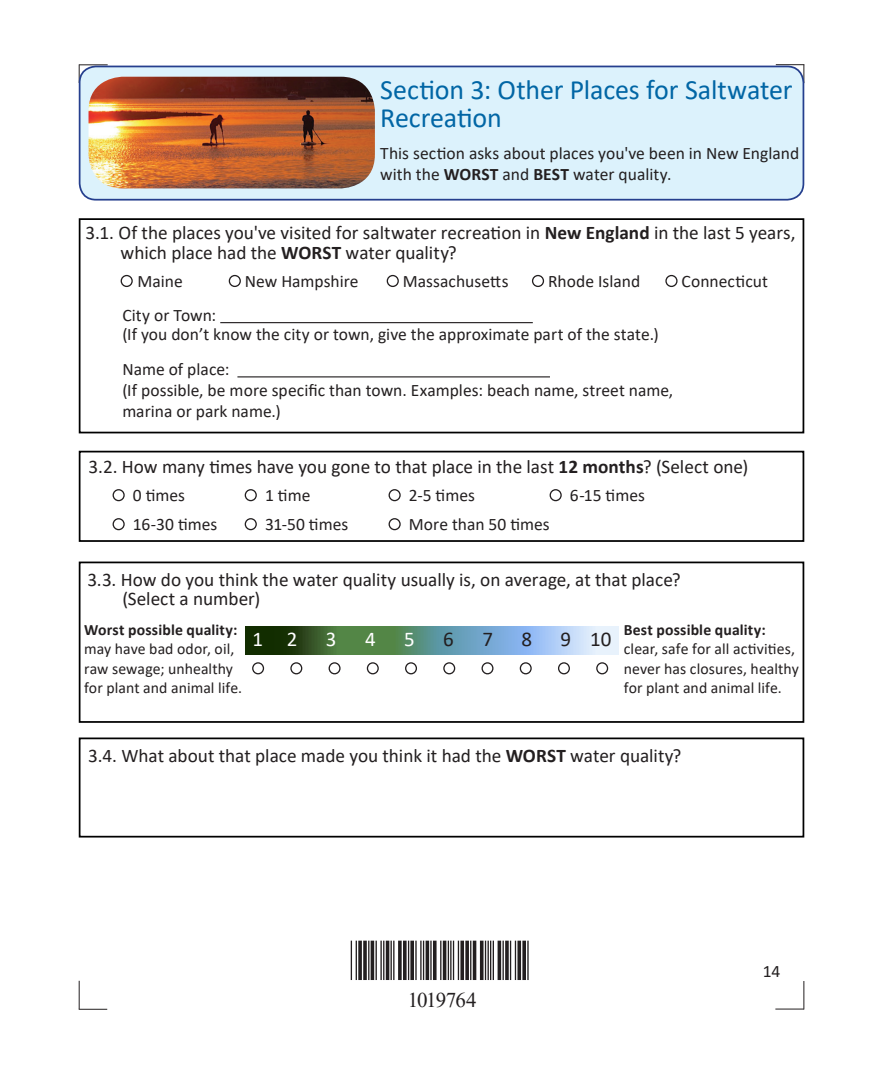
<style>
.page{position:relative;width:882px;height:1071px;background:#fff}
.page>*{position:absolute;margin:0;border:0;box-sizing:border-box;transform-origin:0 0}
.t1{font:52.5px "Free 3 of 9";letter-spacing:-.005em;color:#231f20}
.heading_1{font:28px/28px "Calibri";letter-spacing:-.005em;color:#0166a5}
.t2{font:21px "Times New Roman";letter-spacing:-.05em;color:#231f20}
.t3{font:21px "Calibri";color:#231f20}
.t4{font:21px "Calibri";color:#fff}
._3_1{font:19.25px/19.2px "Calibri";letter-spacing:-.005em;color:#231f20}
.heading_1-2{font:17.5px/21px "Calibri";letter-spacing:.005em;color:#231f20}
.t5{font:15.75px "Calibri";letter-spacing:.005em;color:#231f20}
.t6{font:700 15.75px "Calibri";letter-spacing:.01em;color:#231f20}
.s1{font-weight:700}
</style>
<div class="page">
<svg style="left:775px;top:981px;width:29px;height:29px"></svg>
<svg style="left:79px;top:981px;width:28px;height:29px"></svg>
<svg style="left:79px;top:64px;width:29px;height:14px"></svg>
<svg style="left:776px;top:64px;width:28px;height:14px"></svg>
<div style="left:79px;top:218px;width:725px;height:215px;border:2px solid #000"></div>
<div style="left:80px;top:66px;width:723px;height:134px;background:#dcf2fc;border-radius:16px"></div>
<div style="left:79px;top:66px;width:725px;height:135px;border:2px solid #253f8e;border-radius:16px"></div>
<hr style="left:220px;top:322px;width:313px;height:1px;background:#231f20">
<hr style="left:237px;top:376px;width:313px;height:1px;background:#231f20">
<div style="left:121px;top:275px;width:12px;height:12px;border:1px solid #231f20;border-radius:50%"></div>
<div style="left:229px;top:275px;width:12px;height:12px;border:1px solid #231f20;border-radius:50%"></div>
<div style="left:387px;top:275px;width:12px;height:12px;border:1px solid #231f20;border-radius:50%"></div>
<svg style="left:533px;top:276px;width:10px;height:10px"></svg>
<div style="left:532px;top:275px;width:12px;height:12px;border:1px solid #231f20;border-radius:50%"></div>
<svg style="left:666px;top:276px;width:11px;height:10px"></svg>
<div style="left:665px;top:275px;width:13px;height:12px;border:1px solid #231f20;border-radius:50%"></div>
<div style="left:79px;top:451px;width:725px;height:91px;border:2px solid #000"></div>
<img style="left:89px;top:77px;width:286px;height:111px">
<div style="left:79px;top:562px;width:725px;height:161px;border:2px solid #000"></div>
<div style="left:79px;top:738px;width:725px;height:100px;border:2px solid #000"></div>
<svg style="left:245px;top:627px;width:373px;height:27px;background:#6b928b"></svg>
<div style="left:252px;top:662px;width:12px;height:12px;border:1px solid #231f20;border-radius:50%"></div>
<svg style="left:291px;top:663px;width:11px;height:11px"></svg>
<div style="left:290px;top:662px;width:12px;height:12px;border:1px solid #231f20;border-radius:50%"></div>
<svg style="left:329px;top:663px;width:11px;height:11px"></svg>
<div style="left:329px;top:662px;width:12px;height:12px;border:1px solid #231f20;border-radius:50%"></div>
<div style="left:367px;top:662px;width:12px;height:12px;border:1px solid #231f20;border-radius:50%"></div>
<div style="left:405px;top:662px;width:12px;height:12px;border:1px solid #231f20;border-radius:50%"></div>
<svg style="left:444px;top:663px;width:11px;height:11px"></svg>
<div style="left:443px;top:662px;width:12px;height:12px;border:1px solid #231f20;border-radius:50%"></div>
<svg style="left:482px;top:663px;width:11px;height:11px"></svg>
<div style="left:482px;top:662px;width:12px;height:12px;border:1px solid #231f20;border-radius:50%"></div>
<div style="left:520px;top:662px;width:12px;height:12px;border:1px solid #231f20;border-radius:50%"></div>
<div style="left:558px;top:662px;width:12px;height:12px;border:1px solid #231f20;border-radius:50%"></div>
<div style="left:596px;top:662px;width:12px;height:12px;border:1px solid #231f20;border-radius:50%"></div>
<div style="left:113px;top:489px;width:12px;height:12px;border:1px solid #231f20;border-radius:50%"></div>
<div style="left:245px;top:489px;width:12px;height:12px;border:1px solid #231f20;border-radius:50%"></div>
<div style="left:389px;top:489px;width:12px;height:12px;border:1px solid #231f20;border-radius:50%"></div>
<div style="left:550px;top:489px;width:12px;height:12px;border:1px solid #231f20;border-radius:50%"></div>
<div style="left:113px;top:518px;width:12px;height:12px;border:1px solid #231f20;border-radius:50%"></div>
<div style="left:245px;top:518px;width:12px;height:12px;border:1px solid #231f20;border-radius:50%"></div>
<div style="left:389px;top:518px;width:12px;height:12px;border:1px solid #231f20;border-radius:50%"></div>
<p class="heading_1" style="left:380px;top:75px;width:414px">Section 3: Other Places for Saltwater<br>Recreation</p>
<p class="heading_1-2" style="left:380px;top:142px;width:421px">This section asks about places you've been in New England with the <span class="s1">WORST</span> and <span class="s1">BEST</span> water quality.</p>
<p class="_3_1" style="left:121px;top:223px;width:676px;text-indent:-35px">3.1. Of the places you've visited for saltwater recreation in <span class="s1">New England</span> in the last 5 years, which place had the <span class="s1">WORST</span> water quality?</p>
<p class="heading_1-2" style="left:138px;top:270px;width:47px">Maine</p>
<p class="heading_1-2" style="left:245px;top:270px;width:115px">New Hampshire</p>
<p class="heading_1-2" style="left:403px;top:270px;width:107px">Massachusetts</p>
<p class="heading_1-2" style="left:548px;top:270px;width:94px">Rhode Island</p>
<p class="heading_1-2" style="left:682px;top:270px;width:88px">Connecticut</p>
<p class="heading_1-2" style="left:122px;top:304px;width:95px">City or Town:</p>
<p class="heading_1-2" style="left:122px;top:323px;width:538px">(If you don’t know the city or town, give the approximate part of the state.)</p>
<p class="heading_1-2" style="left:122px;top:358px;width:109px">Name of place:</p>
<p class="heading_1-2" style="left:122px;top:379px;width:552px">(If possible, be more specific than town. Examples: beach name, street name, marina or park name.)</p>
<p class="_3_1" style="left:89px;top:457px;width:661px">3.2. How many times have you gone to that place in the last <span class="s1">12 months</span>? (Select one)</p>
<p class="heading_1-2" style="left:133px;top:485px;width:54px">0 times</p>
<p class="heading_1-2" style="left:265px;top:485px;width:47px">1 time</p>
<p class="heading_1-2" style="left:409px;top:485px;width:68px">2-5 times</p>
<p class="heading_1-2" style="left:570px;top:485px;width:77px">6-15 times</p>
<p class="heading_1-2" style="left:133px;top:514px;width:86px">16-30 times</p>
<p class="heading_1-2" style="left:265px;top:514px;width:85px">31-50 times</p>
<p class="heading_1-2" style="left:409px;top:514px;width:142px">More than 50 times</p>
<p class="_3_1" style="left:122px;top:569px;width:560px;text-indent:-35px">3.3. How do you think the water quality usually is, on average, at that place? (Select a number)</p>
<p class="t6" style="left:84px;top:619px;width:155px">Worst possible quality:</p>
<p class="t5" style="left:84px;top:638px;width:152px">may have bad odor, oil,</p>
<p class="t5" style="left:84px;top:658px;width:151px">raw sewage; unhealthy</p>
<p class="t5" style="left:84px;top:677px;width:160px">for plant and animal life.</p>
<p class="t4" style="left:252px;top:625px;width:47px">1 2</p>
<p class="t4" style="left:326px;top:625px;width:12px">3</p>
<p class="t4" style="left:365px;top:625px;width:12px">4</p>
<p class="t4" style="left:404px;top:625px;width:12px">5</p>
<p class="t3" style="left:443px;top:625px;width:12px">6</p>
<p class="t3" style="left:482px;top:625px;width:12px">7</p>
<p class="t3" style="left:522px;top:625px;width:12px">8</p>
<p class="t3" style="left:561px;top:625px;width:52px">9 10</p>
<p class="t6" style="left:624px;top:619px;width:143px">Best possible quality:</p>
<p class="t5" style="left:624px;top:638px;width:173px">clear, safe for all activities,</p>
<p class="t5" style="left:624px;top:658px;width:177px">never has closures, healthy</p>
<p class="t5" style="left:624px;top:677px;width:160px">for plant and animal life.</p>
<p class="_3_1" style="left:88px;top:746px;width:595px">3.4. What about that place made you think it had the <span class="s1">WORST</span> water quality?</p>
<h1 class="t1" style="left:351px;top:931px;width:181px">*1019764*</h1>
<p class="t2" style="left:408px;top:985px;width:70px">1019764</p>
<p class="heading_1-2" style="left:763px;top:961px;width:19px">14</p>
</div>
